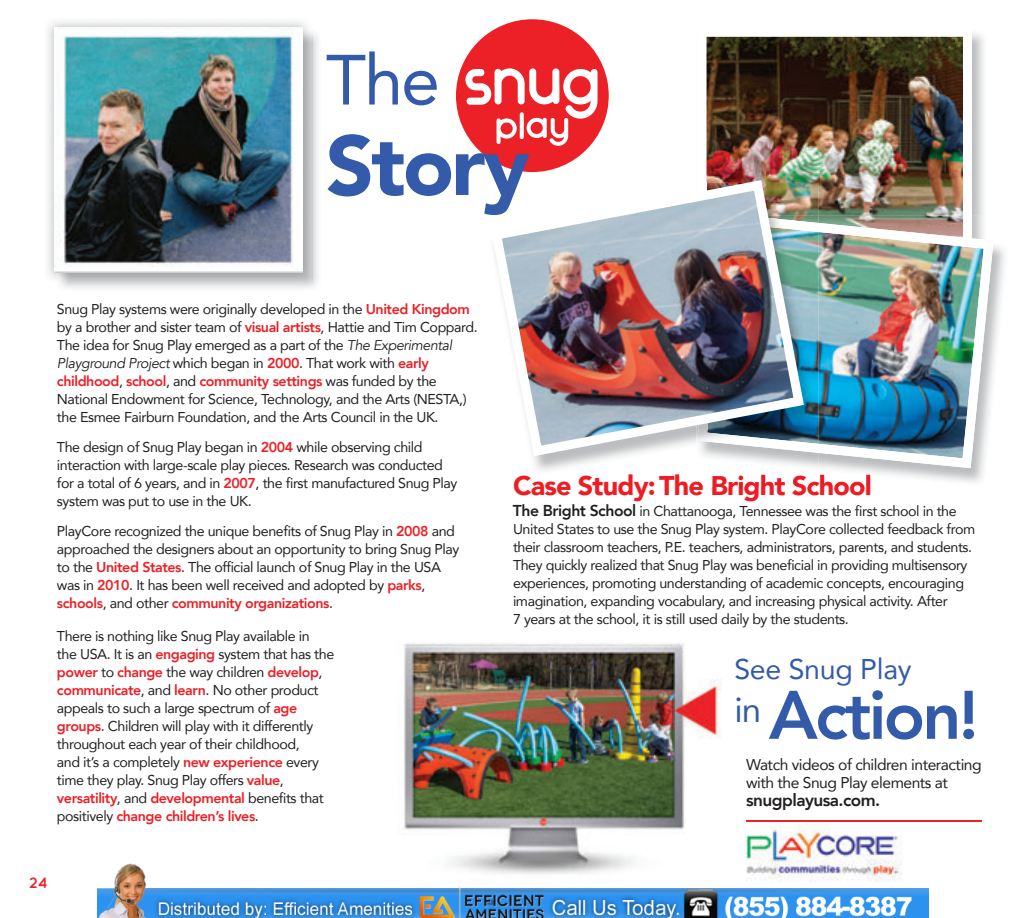
<style>
.page{position:relative;width:1026px;height:918px;background:#fff}
.page>*{position:absolute;margin:0;border:0;box-sizing:border-box;transform-origin:0 0}
.t1{font:900 83.7px "Avenir";letter-spacing:-.03em;color:#345ba9}
.t2{font:70.2px "Avenir";color:#345ba9}
.t3{font:800 67.8px "Avenir";letter-spacing:-.04em;color:#345ba9}
.t4{font:28.5px "Avenir";letter-spacing:-.01em;color:#345ba9}
.t5{font:900 27px "Avenir";letter-spacing:-.03em;color:#ee1d23}
.t6{font:800 17.1px "Avenir";letter-spacing:-.03em;color:#231f20}
.t7{font:15.6px/18px "Avenir";letter-spacing:-.03em;color:#231f20}
.t8{font:700 15px "Quicksand";color:#ec2127}
.t9{font:14.25px/18px "Avenir";letter-spacing:-.03em;color:#231f20}
.s1{font-weight:800;color:#ec2127}
.s2{font-style:italic}
.s3{font-weight:800;font-size:15.75px}
</style>
<div class="page">
<img style="left:403px;top:643px;width:319px;height:214px">
<img style="left:746px;top:823px;width:156px;height:34px">
<hr style="left:746px;top:820px;width:235px;height:2px;background:#ec2127">
<img style="left:60px;top:32px;width:258px;height:256px">
<img style="left:56px;top:29px;width:256px;height:253px">
<img style="left:54px;top:27px;width:248px;height:246px">
<div style="left:456px;top:19px;width:153px;height:153px;background:#ec2127;border-radius:50%"></div>
<svg style="left:465px;top:68px;width:133px;height:78px"></svg>
<img style="left:706px;top:36px;width:257px;height:177px">
<img style="left:696px;top:475px;width:174px;height:11px">
<img style="left:818px;top:213px;width:176px;height:255px">
<img style="left:804px;top:183px;width:14px;height:30px">
<img style="left:804px;top:213px;width:14px;height:240px">
<img style="left:491px;top:180px;width:313px;height:276px">
<img style="left:97px;top:857px;width:832px;height:61px">
<h2 class="t2" style="left:326px;top:24px;width:116px">The</h2>
<h1 class="t1" style="left:326px;top:94px;width:205px">Story</h1>
<p class="t9" style="left:57px;top:300px;width:422px">Snug Play systems were originally developed in the <span class="s1">United Kingdom </span>by a brother and sister team of <span class="s1">visual artists</span>, Hattie and Tim Coppard.<br>The idea for Snug Play emerged as a part of the <span class="s2">The Experimental Playground Project</span> which began in <span class="s1">2000</span>. That work with <span class="s1">early childhood</span>, <span class="s1">school</span>, and <span class="s1">community settings</span> was funded by the National Endowment for Science, Technology, and the Arts (NESTA,) the Esmee Fairburn Foundation, and the Arts Council in the UK.</p>
<p class="t9" style="left:57px;top:438px;width:402px">The design of Snug Play began in <span class="s1">2004</span> while observing child interaction with large-scale play pieces. Research was conducted for a total of 6 years, and in <span class="s1">2007</span>, the first manufactured Snug Play system was put to use in the UK.</p>
<p class="t9" style="left:57px;top:522px;width:404px">PlayCore recognized the unique benefits of Snug Play in <span class="s1">2008</span> and approached the designers about an opportunity to bring Snug Play to the <span class="s1">United States</span>. The official launch of Snug Play in the USA was in <span class="s1">2010</span>. It has been well received and adopted by <span class="s1">parks</span>, <span class="s1">schools</span>, and other <span class="s1">community organizations</span>.</p>
<p class="t9" style="left:57px;top:627px;width:279px">There is nothing like Snug Play available in<br>the USA. It is an <span class="s1">engaging</span> system that has the <span class="s1">power</span> to <span class="s1">change</span> the way children <span class="s1">develop</span>, <span class="s1">communicate</span>, and <span class="s1">learn</span>. No other product appeals to such a large spectrum of <span class="s1">age groups</span>. Children will play with it differently throughout each year of their childhood,<br>and it’s a completely <span class="s1">new experience</span> every time they play. Snug Play offers <span class="s1">value</span>, <span class="s1">versatility</span>, and <span class="s1">developmental</span> benefits that positively <span class="s1">change children’s lives</span>.</p>
<p class="t8" style="left:29px;top:874px;width:20px">24</p>
<h3 class="t5" style="left:513px;top:463px;width:360px">Case Study: The Bright School</h3>
<p class="t9" style="left:513px;top:502px;width:464px"><span class="s3">The Bright School</span> in Chattanooga, Tennessee was the first school in the United States to use the Snug Play system. PlayCore collected feedback from their classroom teachers, P.E. teachers, administrators, parents, and students.<br>They quickly realized that Snug Play was beneficial in providing multisensory experiences, promoting understanding of academic concepts, encouraging imagination, expanding vocabulary, and increasing physical activity. After<br>7 years at the school, it is still used daily by the students.</p>
<h3 class="t4" style="left:734px;top:646px;width:179px">See Snug Play</h3>
<h3 class="t3" style="left:734px;top:662px;width:246px"><sup>in</sup> Action!</h3>
<p class="t7" style="left:746px;top:755px;width:237px">Watch videos of children interacting with the Snug Play elements at</p>
<p class="t6" style="left:746px;top:786px;width:136px">snugplayusa.com.</p>
</div>
